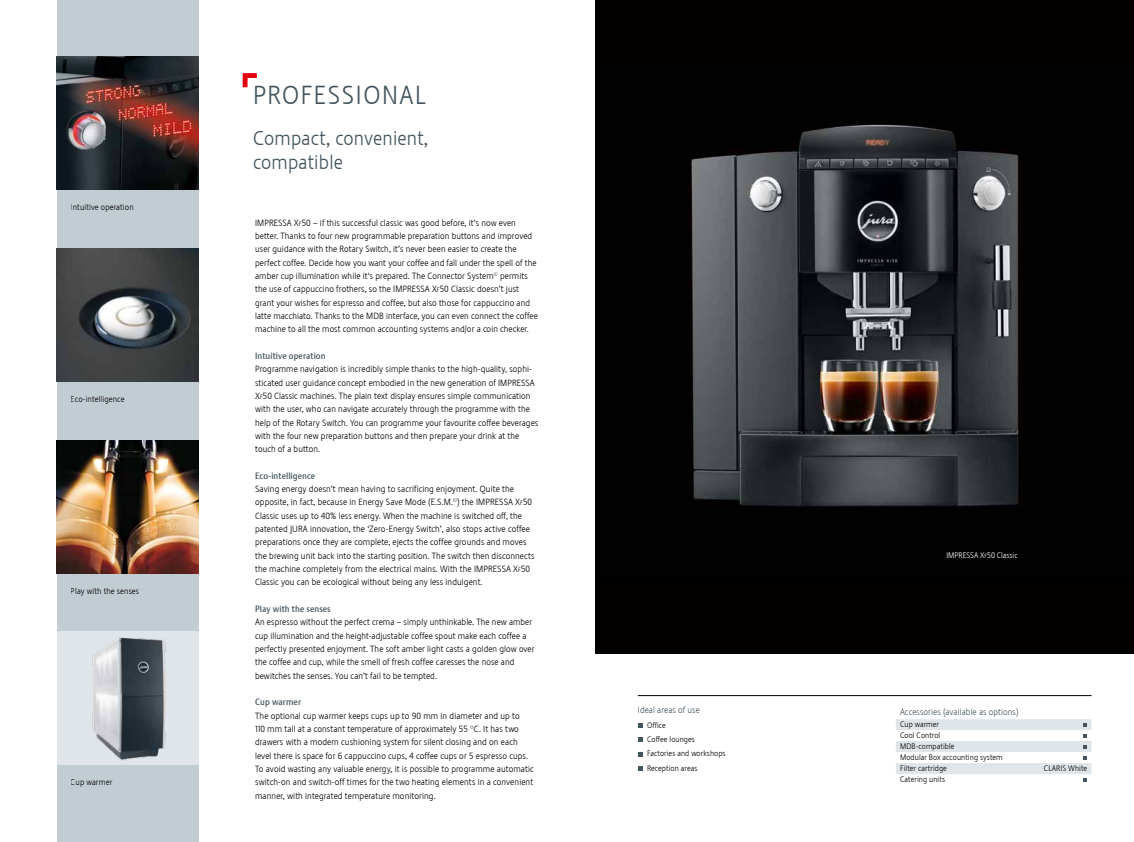
<style>
.page{position:relative;width:1134px;height:842px;background:#fff}
.page>*{position:absolute;margin:0;border:0;box-sizing:border-box;transform-origin:0 0}
.t1{font:26px "Stalemate LF Light";letter-spacing:.06em;color:#43545e}
.t2{font:20px/24px "Stalemate LF Light";letter-spacing:.01em;color:#43545e}
.t3{font:9px/13.3px "Stalemate LF Light";letter-spacing:.01em;color:#000}
.t4{font:9px "Stalemate LF";letter-spacing:.01em;color:#43545e}
.t5{font:9px "Stalemate LF Light";letter-spacing:.01em;color:#43545e}
.t6{font:8.5px "Stalemate LF Light";letter-spacing:.01em;color:#000}
.t7{font:8px/11px "Stalemate LF Light";letter-spacing:.01em;color:#000}
.t8{font:8px "Stalemate LF Light";color:#fff}
.s1{font-size:6.3px}
.s2{font-size:6px}
</style>
<div class="page">
<div style="left:57px;top:0;width:141px;height:842px;background:#c2ccd3"></div>
<div style="left:57px;top:632px;width:141px;height:133px;background:#e0e5e9"></div>
<img style="left:92px;top:637px;width:74px;height:124px">
<img style="left:57px;top:57px;width:141px;height:133px">
<img style="left:57px;top:440px;width:141px;height:133px">
<img style="left:57px;top:248px;width:141px;height:134px">
<svg style="left:638px;top:723px;width:4px;height:5px"></svg>
<svg style="left:638px;top:738px;width:4px;height:4px"></svg>
<svg style="left:638px;top:752px;width:4px;height:4px"></svg>
<svg style="left:638px;top:766px;width:4px;height:4px"></svg>
<svg style="left:896px;top:719px;width:195px;height:63px"></svg>
<hr style="left:638px;top:695px;width:453px;height:1px;background:#000">
<svg style="left:243px;top:73px;width:14px;height:14px"></svg>
<div style="left:595px;top:0;width:539px;height:654px;background:#030100"></div>
<img style="left:691px;top:124px;width:328px;height:383px">
<p class="t6" style="left:71px;top:202px;width:64px">Intuitive operation</p>
<p class="t6" style="left:71px;top:394px;width:55px">Eco-intelligence</p>
<p class="t6" style="left:71px;top:586px;width:70px">Play with the senses</p>
<p class="t6" style="left:71px;top:777px;width:43px">Cup warmer</p>
<h1 class="t1" style="left:253px;top:79px;width:175px">PROFESSIONAL</h1>
<h2 class="t2" style="left:253px;top:125px;width:177px">Compact, convenient, compatible</h2>
<p class="t3" style="left:255px;top:216px;width:284px">IMPRESSA X<span class="s1">f</span>50 – if this successful classic was good before, it’s now even better. Thanks to four new programmable preparation buttons and improved user guidance with the Rotary Switch, it’s never been easier to create the perfect coffee. Decide how you want your coffee and fall under the spell of the amber cup illumination while it‘s prepared. The Connector System<sup>©</sup> permits the use of cappuccino frothers, so the IMPRESSA X<span class="s1">f</span>50 Classic doesn’t just grant your wishes for espresso and coffee, but also those for cappuccino and latte macchiato. Thanks to the MDB interface, you can even connect the coffee machine to all the most common accounting systems and/or a coin checker.</p>
<p class="t4" style="left:255px;top:350px;width:72px">Intuitive operation</p>
<p class="t3" style="left:255px;top:362px;width:285px">Programme navigation is incredibly simple thanks to the high-quality, sophi&shy;sticated user guidance concept embodied in the new generation of IMPRESSA X<span class="s1">f</span>50 Classic machines. The plain text display ensures simple communication with the user, who can navigate accurately through the programme with the help of the Rotary Switch. You can programme your favourite coffee beverages with the four new preparation buttons and then prepare your drink at the touch of a button.</p>
<p class="t4" style="left:255px;top:470px;width:62px">Eco-intelligence</p>
<p class="t3" style="left:255px;top:482px;width:281px">Saving energy doesn’t mean having to sacrificing enjoyment. Quite the opposite, in fact, because in Energy Save Mode (E.S.M.<sup>©</sup>) the IMPRESSA X<span class="s1">f</span>50<br>Classic uses up to 40% less energy. When the machine is switched off, the patented JURA innovation, the ‘Zero-Energy Switch’, also stops active coffee preparations once they are complete, ejects the coffee grounds and moves the brewing unit back into the starting position. The switch then disconnects the machine completely from the electrical mains. With the IMPRESSA X<span class="s1">f</span>50<br>Classic you can be ecological without being any less indulgent.</p>
<p class="t4" style="left:255px;top:603px;width:77px">Play with the senses</p>
<p class="t3" style="left:255px;top:615px;width:281px">An espresso without the perfect crema – simply unthinkable. The new amber cup illumination and the height-adjustable coffee spout make each coffee a perfectly presented enjoyment. The soft amber light casts a golden glow over the coffee and cup, while the smell of fresh coffee caresses the nose and bewitches the senses. You can’t fail to be tempted.</p>
<p class="t4" style="left:255px;top:697px;width:47px">Cup warmer</p>
<p class="t3" style="left:255px;top:709px;width:280px">The optional cup warmer keeps cups up to 90 mm in diameter and up to<br>110 mm tall at a constant temperature of approximately 55 °C. It has two drawers with a modern cushioning system for silent closing and on each level there is space for 6 cappuccino cups, 4 coffee cups or 5 espresso cups.<br>To avoid wasting any valuable energy, it is possible to programme automatic switch-on and switch-off times for the two heating elements in a convenient manner, with integrated temperature monitoring.</p>
<p class="t5" style="left:638px;top:705px;width:64px">Ideal areas of use</p>
<p class="t7" style="left:647px;top:718px;width:80px;line-height:14.3px">Office<br>Coffee lounges<br>Factories and workshops<br>Reception areas</p>
<p class="t8" style="left:946px;top:551px;width:73px">IMPRESSA X<span class="s2">F</span>50 Classic</p>
<p class="t5" style="left:900px;top:706px;width:120px">Accessories (available as options)</p>
<p class="t7" style="left:900px;top:719px;width:104px">Cup warmer<br>Cool Control<br>MDB-compatible<br>Modular Box accounting system<br>Filter cartridge</p>
<p class="t7" style="left:900px;top:774px;width:47px">Catering units</p>
<p class="t7" style="left:1044px;top:763px;width:45px">CLARIS White</p>
</div>
